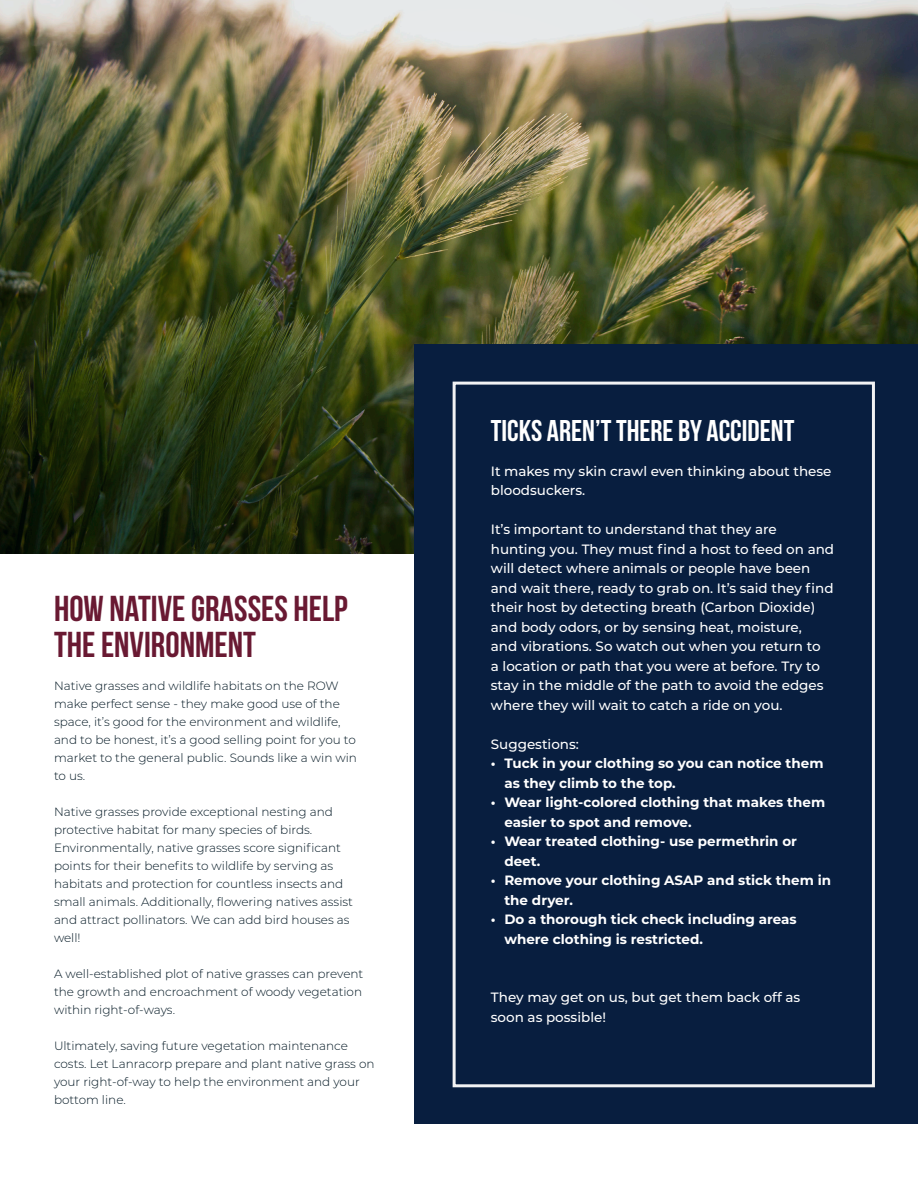
<style>
.page{position:relative;width:918px;height:1188px;background:#fff}
.page>*{position:absolute;margin:0;border:0;box-sizing:border-box;transform-origin:0 0}
.t1{font:700 36px "Bebas Neue";color:#691932}
.t2{font:700 30px "Bebas Neue";color:#fff}
.Body_Text{font:500 13.5px/19.5px "Montserrat";color:#fff}
.t3{font:700 13.5px/19.5px "Montserrat";color:#fff}
.Body_Text-2{font:300 12px/18px "Montserrat";color:#011622}
</style>
<div class="page">
<img style="left:0;top:0;width:918px;height:554px">
<div style="left:414px;top:344px;width:504px;height:780px;background:#081e3f"></div>
<div style="left:453px;top:382px;width:422px;height:705px;border:3px solid #f2f3f4"></div>
<p class="t1" style="left:54px;top:589px;width:295px">HOW NATIVE GRASSES HELP</p>
<p class="t1" style="left:54px;top:625px;width:203px">THE ENVIRONMENT</p>
<p class="Body_Text-2" style="left:54px;top:676px;width:305px">Native grasses and wildlife habitats on the ROW make perfect sense - they make good use of the space, it’s good for the environment and wildlife, and to be honest, it’s a good selling point for you to market to the general public. Sounds like a win win to us.</p>
<p class="Body_Text-2" style="left:54px;top:802px;width:300px">Native grasses provide exceptional nesting and protective habitat for many species of birds.<br>Environmentally, native grasses score significant points for their benefits to wildlife by serving as habitats and protection for countless insects and small animals. Additionally, flowering natives assist and attract pollinators. We can add bird houses as well!</p>
<p class="Body_Text-2" style="left:54px;top:964px;width:311px;text-align:justify">A well-established plot of native grasses can prevent the growth and encroachment of woody vegetation within right-of-ways.</p>
<p class="Body_Text-2" style="left:54px;top:1036px;width:322px">Ultimately, saving future vegetation maintenance costs. Let Lanracorp prepare and plant native grass on your right-of-way to help the environment and your bottom line.</p>
<p class="t2" style="left:491px;top:415px;width:305px">TICKS AREN’T THERE BY ACCIDENT</p>
<p class="Body_Text" style="left:491px;top:461px;width:342px">It makes my skin crawl even thinking about these bloodsuckers.</p>
<p class="Body_Text" style="left:491px;top:519px;width:345px">It’s important to understand that they are hunting you. They must find a host to feed on and will detect where animals or people have been and wait there, ready to grab on. It’s said they find their host by detecting breath (Carbon Dioxide) and body odors, or by sensing heat, moisture,<br>and vibrations. So watch out when you return to<br>a location or path that you were at before. Try to stay in the middle of the path to avoid the edges where they will wait to catch a ride on you.</p>
<p class="Body_Text" style="left:491px;top:734px;width:90px">Suggestions:</p>
<p class="t3" style="left:504px;top:753px;width:321px;text-indent:-14px">• Tuck in your clothing so you can notice them as they climb to the top.</p>
<p class="t3" style="left:504px;top:792px;width:322px;text-indent:-14px">• Wear light-colored clothing that makes them easier to spot and remove.</p>
<p class="t3" style="left:504px;top:831px;width:294px;text-indent:-14px">• Wear treated clothing- use permethrin or deet.</p>
<p class="t3" style="left:504px;top:870px;width:328px;text-indent:-14px">• Remove your clothing ASAP and stick them in the dryer.</p>
<p class="t3" style="left:504px;top:909px;width:294px;text-indent:-14px">• Do a thorough tick check including areas where clothing is restricted.</p>
<p class="Body_Text" style="left:491px;top:987px;width:311px">They may get on us, but get them back off as soon as possible!</p>
</div>
